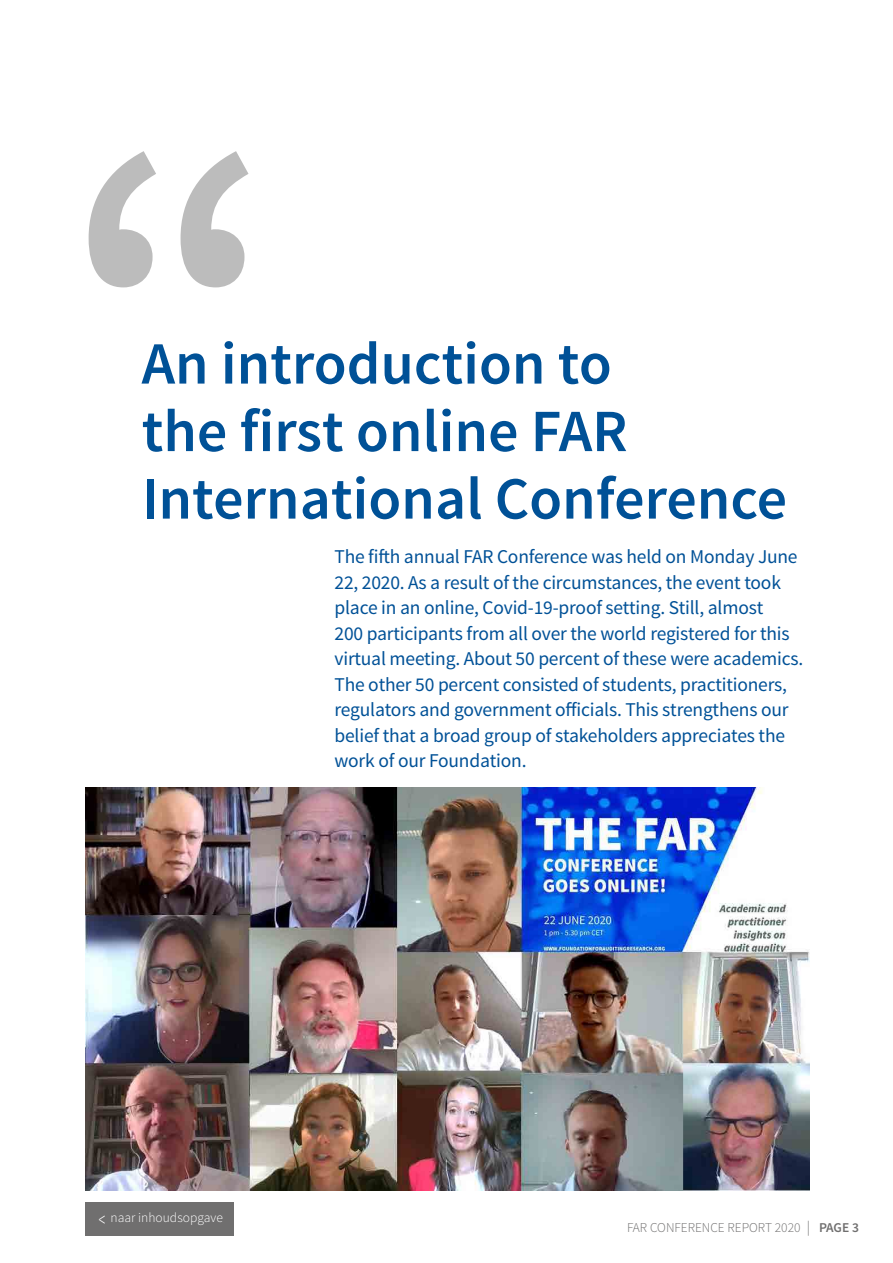
<style>
.page{position:relative;width:893px;height:1263px;background:#fff}
.page>*{position:absolute;margin:0;border:0;box-sizing:border-box;transform-origin:0 0}
.t1{font:600 444px "Source Sans Pro";color:#bcbcbc}
.t2{font:600 60px/67.5px "Source Sans Pro";color:#005197}
.t3{font:19.5px/25.5px "Source Sans Pro";letter-spacing:-.01em;color:#005197}
.t4{font:300 13.5px "Source Sans Pro";color:#706f6f}
.t5{font:300 13.5px "Source Sans Pro";color:#fff}
.s1{font-size:22.35px}
.s2{font-size:15px}
.s3{font-weight:600}
</style>
<div class="page">
<div style="left:85px;top:1202px;width:149px;height:34px;background:#706f6f"></div>
<img style="left:85px;top:787px;width:724px;height:403px">
<h1 class="t1" style="left:64px;top:29px;width:216px">“</h1>
<h2 class="t2" style="left:142px;top:332px;width:488px">An introduction to the first online FAR</h2>
<h2 class="t2" style="left:142px;top:467px;width:647px">International Conference</h2>
<p class="t3" style="left:334px;top:544px;width:470px">The fifth annual FAR Conference was held on Monday June 22, 2020. As a result of the circumstances, the event took place in an online, Covid-19-proof setting. Still, almost<br>200 participants from all over the world registered for this virtual meeting. About 50 percent of these were academics.<br>The other 50 percent consisted of students, practitioners, regulators and government officials. This strengthens our belief that a broad group of stakeholders appreciates the work of our Foundation.</p>
<p class="t5" style="left:99px;top:1209px;width:126px"><span class="s1">&lt;</span> naar inhoudsopgave</p>
<p class="t4" style="left:627px;top:1219px;width:233px">FAR CONFERENCE REPORT 2020 <span class="s2">|</span> <span class="s3">PAGE 3</span></p>
</div>
